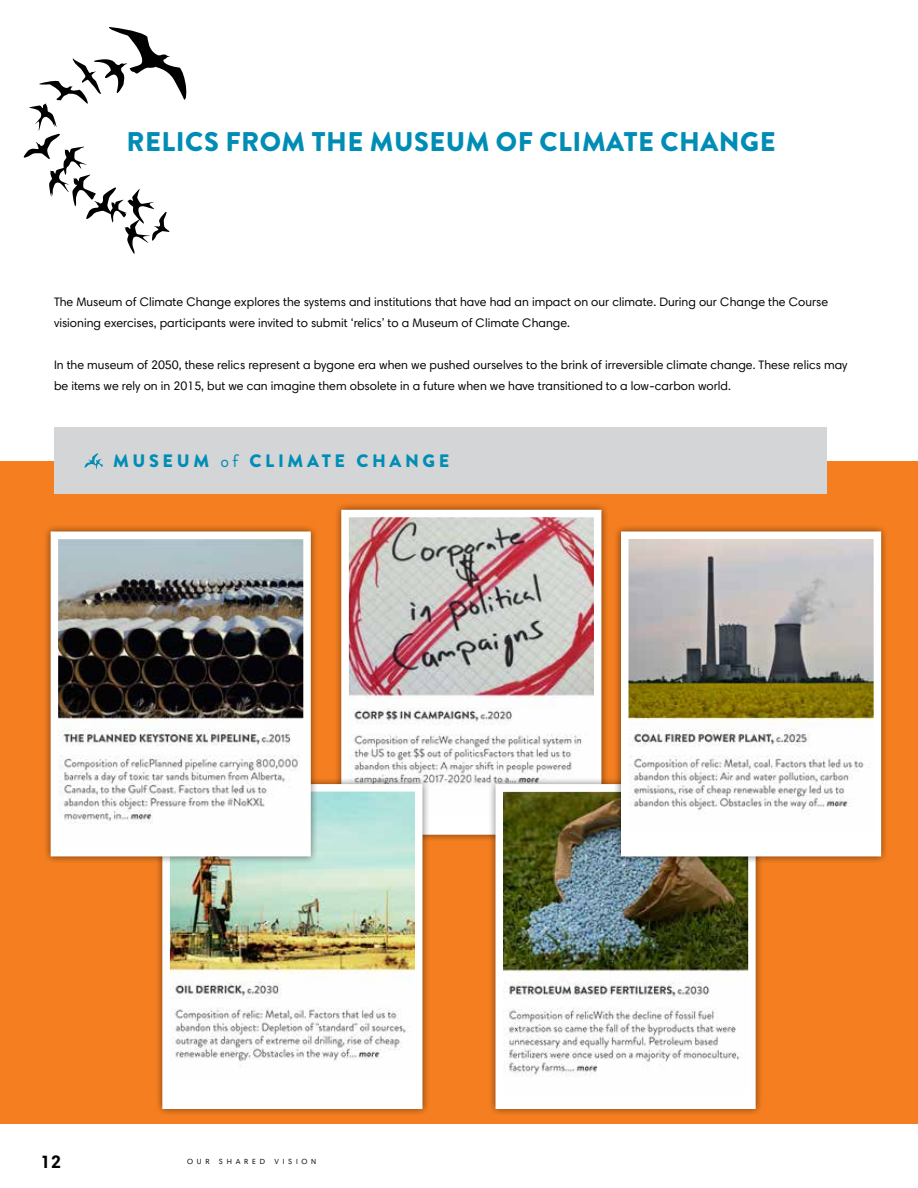
<style>
.page{position:relative;width:918px;height:1188px;background:#fff}
.page>*{position:absolute;margin:0;border:0;box-sizing:border-box;transform-origin:0 0}
.t1{font:900 27px "Brandon Grotesque";letter-spacing:.02em;color:#008db5}
.t2{font:900 18px "Brandon Grotesque";letter-spacing:.2em;color:#008db5}
.t3{font:700 18px "Harmonia Sans Std";color:#000}
.t4{font:12.3px/21px "Harmonia Sans Std";color:#000}
.t5{font:7.5px "Harmonia Sans Std";letter-spacing:.5em;color:#000}
.s1{font-weight:400}
</style>
<div class="page">
<div style="left:0;top:461px;width:918px;height:662px;background:#f57f20"></div>
<div style="left:54px;top:427px;width:773px;height:67px;background:#d3d5d6"></div>
<svg style="left:24px;top:27px;width:163px;height:227px"></svg>
<svg style="left:84px;top:453px;width:19px;height:17px"></svg>
<div style="left:333px;top:502px;width:276px;height:340px;background:#e9791e"></div>
<img style="left:338px;top:506px;width:267px;height:332px">
<div style="left:154px;top:776px;width:276px;height:340px;background:#000;opacity:.5"></div>
<img style="left:159px;top:780px;width:267px;height:333px">
<div style="left:488px;top:776px;width:275px;height:340px;background:#000;opacity:.5"></div>
<img style="left:492px;top:780px;width:267px;height:333px">
<div style="left:43px;top:524px;width:275px;height:340px;background:#000;opacity:.5"></div>
<svg style="left:47px;top:528px;width:268px;height:332px;background:#a4a19d"></svg>
<div style="left:613px;top:524px;width:276px;height:340px;background:#000;opacity:.5"></div>
<svg style="left:617px;top:528px;width:268px;height:332px;background:#c9c3b5"></svg>
<h1 class="t1" style="left:127px;top:123px;width:651px">RELICS FROM THE MUSEUM OF CLIMATE CHANGE</h1>
<p class="t4" style="left:54px;top:291px;width:776px">The Museum of Climate Change explores the systems and institutions that have had an impact on our climate. During our Change the Course visioning exercises, participants were invited to submit ‘relics’ to a Museum of Climate Change.</p>
<p class="t4" style="left:54px;top:354px;width:795px">In the museum of 2050, these relics represent a bygone era when we pushed ourselves to the brink of irreversible climate change. These relics may be items we rely on in 2015, but we can imagine them obsolete in a future when we have transitioned to a low-carbon world.</p>
<h2 class="t2" style="left:113px;top:448px;width:338px">MUSEUM <span class="s1">of</span> CLIMATE CHANGE</h2>
<h2 class="t3" style="left:40px;top:1150px;width:22px">12</h2>
<p class="t5" style="left:187px;top:1157px;width:24px">OUR</p>
<p class="t5" style="left:219px;top:1157px;width:48px">SHARED</p>
<p class="t5" style="left:275px;top:1157px;width:43px">VISION</p>
</div>
